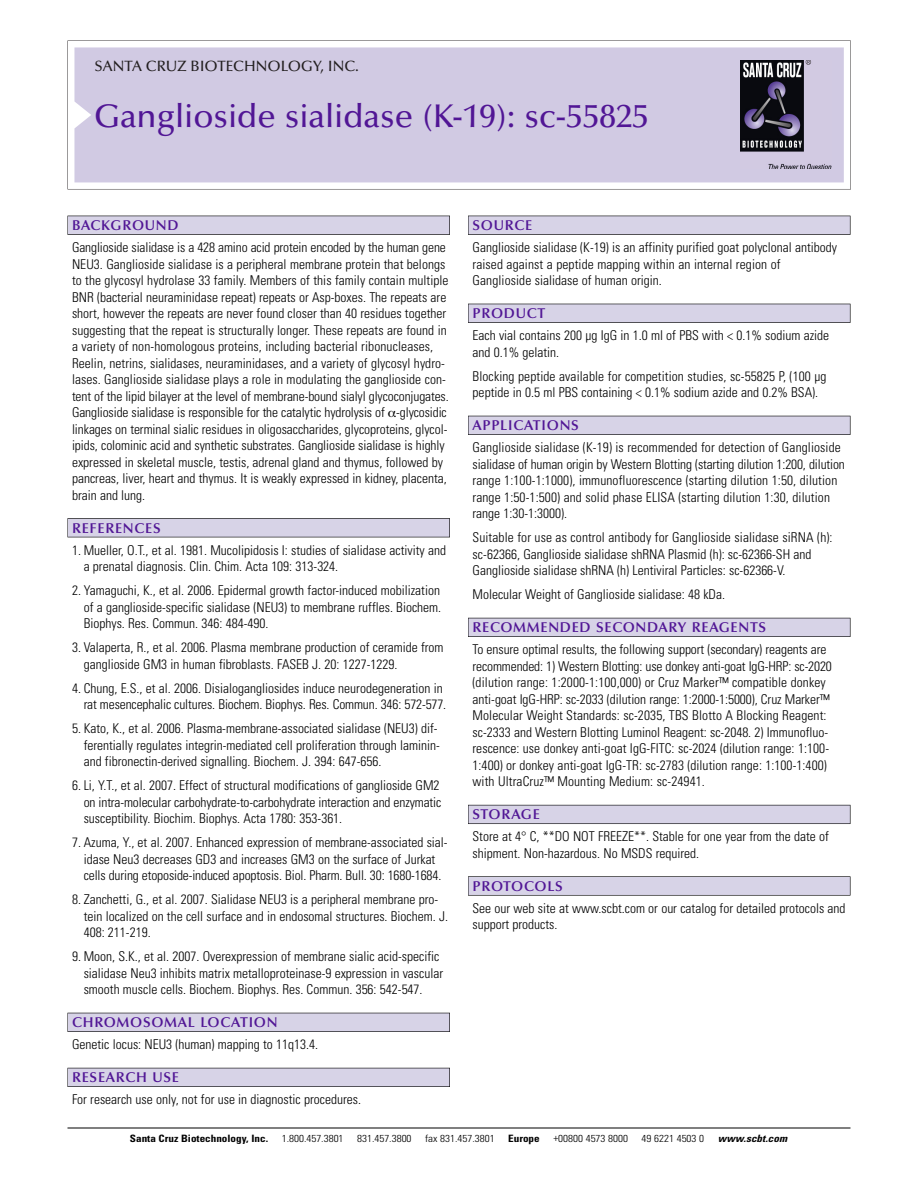
<style>
.page{position:relative;width:918px;height:1188px;background:#fff}
.page>*{position:absolute;margin:0;border:0;box-sizing:border-box;transform-origin:0 0}
.t1{font:500 33px "Optima";color:#511695}
.t2{font:500 15px "Optima";color:#231f20}
.t3{font:600 14.25px "Optima";letter-spacing:.05em;color:#511695}
.t4{font:300 condensed 13.5px/16.5px "Univers";color:#000}
.t5{font:300 condensed 10.2px "Univers";color:#000;scale:1.1 1}
.t6{font:700 condensed 10.2px "Univers";color:#000;scale:1.1 1}
.t7{font:italic 700 condensed 10.2px "Univers";letter-spacing:.005em;color:#000;scale:1.1 1}
</style>
<div class="page">
<svg style="left:68px;top:40px;width:783px;height:149px"></svg>
<div style="left:74px;top:47px;width:770px;height:135px;background:#d1cae3"></div>
<img style="left:741px;top:60px;width:90px;height:108px">
<div style="left:68px;top:216px;width:382px;height:19px;background:#525155"></div>
<div style="left:68px;top:216px;width:381px;height:18px;background:#d7d3e7"></div>
<div style="left:68px;top:518px;width:382px;height:19px;background:#525155"></div>
<div style="left:68px;top:519px;width:381px;height:18px;background:#d7d3e7"></div>
<div style="left:68px;top:1013px;width:382px;height:19px;background:#525158"></div>
<div style="left:68px;top:1013px;width:381px;height:18px;background:#d7d3e7"></div>
<div style="left:68px;top:1068px;width:382px;height:19px;background:#54535a"></div>
<div style="left:68px;top:1068px;width:381px;height:18px;background:#d7d3e7"></div>
<div style="left:468px;top:216px;width:382px;height:19px;background:#525155"></div>
<div style="left:468px;top:216px;width:382px;height:18px;background:#d7d3e7"></div>
<div style="left:468px;top:304px;width:382px;height:19px;background:#515055"></div>
<div style="left:468px;top:304px;width:382px;height:18px;background:#d7d3e7"></div>
<div style="left:468px;top:416px;width:382px;height:19px;background:#525158"></div>
<div style="left:468px;top:416px;width:382px;height:18px;background:#d7d3e7"></div>
<div style="left:468px;top:618px;width:382px;height:19px;background:#54535a"></div>
<div style="left:468px;top:618px;width:382px;height:18px;background:#d7d3e7"></div>
<div style="left:468px;top:805px;width:382px;height:19px;background:#5b5a62"></div>
<div style="left:468px;top:805px;width:382px;height:18px;background:#d7d3e7"></div>
<div style="left:468px;top:876px;width:382px;height:20px;background:#666667"></div>
<div style="left:468px;top:877px;width:382px;height:18px;background:#d7d3e7"></div>
<hr style="left:68px;top:1128px;width:782px;height:1px;background:#000">
<p class="t2" style="left:94px;top:61px;width:266px">SANTA CRUZ BIOTECHNOLOGY, INC.</p>
<h1 class="t1" style="left:94px;top:103px;width:556px">Ganglioside sialidase (K-19): sc-55825</h1>
<p class="t3" style="left:72px;top:219px;width:108px">BACKGROUND</p>
<p class="t4" style="left:72px;top:240px;width:378px">Ganglioside sialidase is a 428 amino acid protein encoded by the human gene NEU3. Ganglioside sialidase is a peripheral membrane protein that belongs to the glycosyl hydrolase 33 family. Members of this family contain multiple BNR (bacterial neuraminidase repeat) repeats or Asp-boxes. The repeats are short, however the repeats are never found closer than 40 residues together suggesting that the repeat is structurally longer. These repeats are found in a variety of non-homologous proteins, including bacterial ribonucleases, Reelin, netrins, sialidases, neuraminidases, and a variety of glycosyl hydro&shy;lases. Ganglioside sialidase plays a role in modulating the ganglioside con&shy;tent of the lipid bilayer at the level of membrane-bound sialyl glycoconjugates.<br>Ganglioside sialidase is responsible for the catalytic hydrolysis of -glycosidic linkages on terminal sialic residues in oligosaccharides, glycoproteins, glycol&shy;ipids, colominic acid and synthetic substrates. Ganglioside sialidase is highly expressed in skeletal muscle, testis, adrenal gland and thymus, followed by pancreas, liver, heart and thymus. It is weakly expressed in kidney, placenta, brain and lung.</p>
<p class="t3" style="left:72px;top:522px;width:90px">REFERENCES</p>
<p class="t4" style="left:84px;top:543px;width:364px;text-indent:-12px">1. Mueller, O.T., et al. 1981. Mucolipidosis I: studies of sialidase activity and a prenatal diagnosis. Clin. Chim. Acta 109: 313-324.</p>
<p class="t4" style="left:84px;top:583px;width:359px;text-align:justify;text-indent:-12px">2. Yamaguchi, K., et al. 2006. Epidermal growth factor-induced mobilization of a ganglioside-specific sialidase (NEU3) to membrane ruffles. Biochem.<br>Biophys. Res. Commun. 346: 484-490.</p>
<p class="t4" style="left:84px;top:640px;width:361px;text-indent:-12px">3. Valaperta, R., et al. 2006. Plasma membrane production of ceramide from ganglioside GM3 in human fibroblasts. FASEB J. 20: 1227-1229.</p>
<p class="t4" style="left:72px;top:681px;width:376px;text-align:right">4. Chung, E.S., et al. 2006. Disialogangliosides induce neurodegeneration in rat mesencephalic cultures. Biochem. Biophys. Res. Commun. 346: 572-577.</p>
<p class="t4" style="left:84px;top:721px;width:358px;text-indent:-12px">5. Kato, K., et al. 2006. Plasma-membrane-associated sialidase (NEU3) dif&shy;ferentially regulates integrin-mediated cell proliferation through laminin&shy;and fibronectin-derived signalling. Biochem. J. 394: 647-656.</p>
<p class="t4" style="left:84px;top:778px;width:359px;text-indent:-12px">6. Li, Y.T., et al. 2007. Effect of structural modifications of ganglioside GM2 on intra-molecular carbohydrate-to-carbohydrate interaction and enzymatic susceptibility. Biochim. Biophys. Acta 1780: 353-361.</p>
<p class="t4" style="left:72px;top:835px;width:377px;text-align:center">7. Azuma, Y., et al. 2007. Enhanced expression of membrane-associated sial&shy;idase Neu3 decreases GD3 and increases GM3 on the surface of Jurkat cells during etoposide-induced apoptosis. Biol. Pharm. Bull. 30: 1680-1684.</p>
<p class="t4" style="left:84px;top:892px;width:366px;text-indent:-12px">8. Zanchetti, G., et al. 2007. Sialidase NEU3 is a peripheral membrane pro&shy;tein localized on the cell surface and in endosomal structures. Biochem. J.<br>408: 211-219.</p>
<p class="t4" style="left:84px;top:949px;width:361px;text-indent:-12px">9. Moon, S.K., et al. 2007. Overexpression of membrane sialic acid-specific sialidase Neu3 inhibits matrix metalloproteinase-9 expression in vascular smooth muscle cells. Biochem. Biophys. Res. Commun. 356: 542-547.</p>
<p class="t3" style="left:72px;top:1017px;width:207px">CHROMOSOMAL LOCATION</p>
<p class="t4" style="left:72px;top:1037px;width:248px">Genetic locus: NEU3 (human) mapping to 11q13.4.</p>
<p class="t3" style="left:72px;top:1072px;width:109px">RESEARCH USE</p>
<p class="t4" style="left:72px;top:1092px;width:290px">For research use only, not for use in diagnostic procedures.</p>
<p class="t3" style="left:473px;top:219px;width:61px">SOURCE</p>
<p class="t4" style="left:473px;top:240px;width:366px">Ganglioside sialidase (K-19) is an affinity purified goat polyclonal antibody raised against a peptide mapping within an internal region of<br>Ganglioside sialidase of human origin.</p>
<p class="t3" style="left:473px;top:308px;width:74px">PRODUCT</p>
<p class="t4" style="left:473px;top:328px;width:358px">Each vial contains 200 µg IgG in 1.0 ml of PBS with &lt; 0.1% sodium azide and 0.1% gelatin.</p>
<p class="t4" style="left:473px;top:369px;width:356px">Blocking peptide available for competition studies, sc-55825 P, (100 µg peptide in 0.5 ml PBS containing &lt; 0.1% sodium azide and 0.2% BSA).</p>
<p class="t3" style="left:473px;top:420px;width:108px">APPLICATIONS</p>
<p class="t4" style="left:473px;top:440px;width:374px">Ganglioside sialidase (K-19) is recommended for detection of Ganglioside sialidase of human origin by Western Blotting (starting dilution 1:200, dilution range 1:100-1:1000), immunofluorescence (starting dilution 1:50, dilution range 1:50-1:500) and solid phase ELISA (starting dilution 1:30, dilution range 1:30-1:3000).</p>
<p class="t4" style="left:473px;top:530px;width:362px">Suitable for use as control antibody for Ganglioside sialidase siRNA (h): sc-62366, Ganglioside sialidase shRNA Plasmid (h): sc-62366-SH and<br>Ganglioside sialidase shRNA (h) Lentiviral Particles: sc-62366-V.</p>
<p class="t4" style="left:473px;top:587px;width:254px">Molecular Weight of Ganglioside sialidase: 48 kDa.</p>
<p class="t3" style="left:473px;top:622px;width:295px">RECOMMENDED SECONDARY REAGENTS</p>
<p class="t4" style="left:473px;top:642px;width:361px">To ensure optimal results, the following support (secondary) reagents are recommended: 1) Western Blotting: use donkey anti-goat IgG-HRP: sc-2020 (dilution range: 1:2000-1:100,000) or Cruz Marker™ compatible donkey anti-goat IgG-HRP: sc-2033 (dilution range: 1:2000-1:5000), Cruz Marker™ Molecular Weight Standards: sc-2035, TBS Blotto A Blocking Reagent: sc-2333 and Western Blotting Luminol Reagent: sc-2048. 2) Immunofluo&shy;rescence: use donkey anti-goat IgG-FITC: sc-2024 (dilution range: 1:100- 1:400) or donkey anti-goat IgG-TR: sc-2783 (dilution range: 1:100-1:400) with UltraCruz™ Mounting Medium: sc-24941.</p>
<p class="t3" style="left:473px;top:809px;width:69px">STORAGE</p>
<p class="t4" style="left:473px;top:829px;width:358px">Store at 4° C, **DO NOT FREEZE**. Stable for one year from the date of shipment. Non-hazardous. No MSDS required.</p>
<p class="t3" style="left:473px;top:880px;width:92px">PROTOCOLS</p>
<p class="t4" style="left:473px;top:901px;width:375px">See our web site at www.scbt.com or our catalog for detailed protocols and support products.</p>
<p class="t6" style="left:130px;top:1135px;width:127px">Santa Cruz Biotechnology, Inc.</p>
<p class="t5" style="left:282px;top:1135px;width:58px">1.800.457.3801</p>
<p class="t5" style="left:357px;top:1135px;width:51px">831.457.3800</p>
<p class="t5" style="left:425px;top:1135px;width:65px">fax 831.457.3801</p>
<p class="t6" style="left:508px;top:1135px;width:30px">Europe</p>
<p class="t5" style="left:553px;top:1135px;width:69px">+00800 4573 8000</p>
<p class="t5" style="left:642px;top:1135px;width:58px">49 6221 4503 0</p>
<p class="t7" style="left:718px;top:1135px;width:64px">www.scbt.com</p>
</div>
